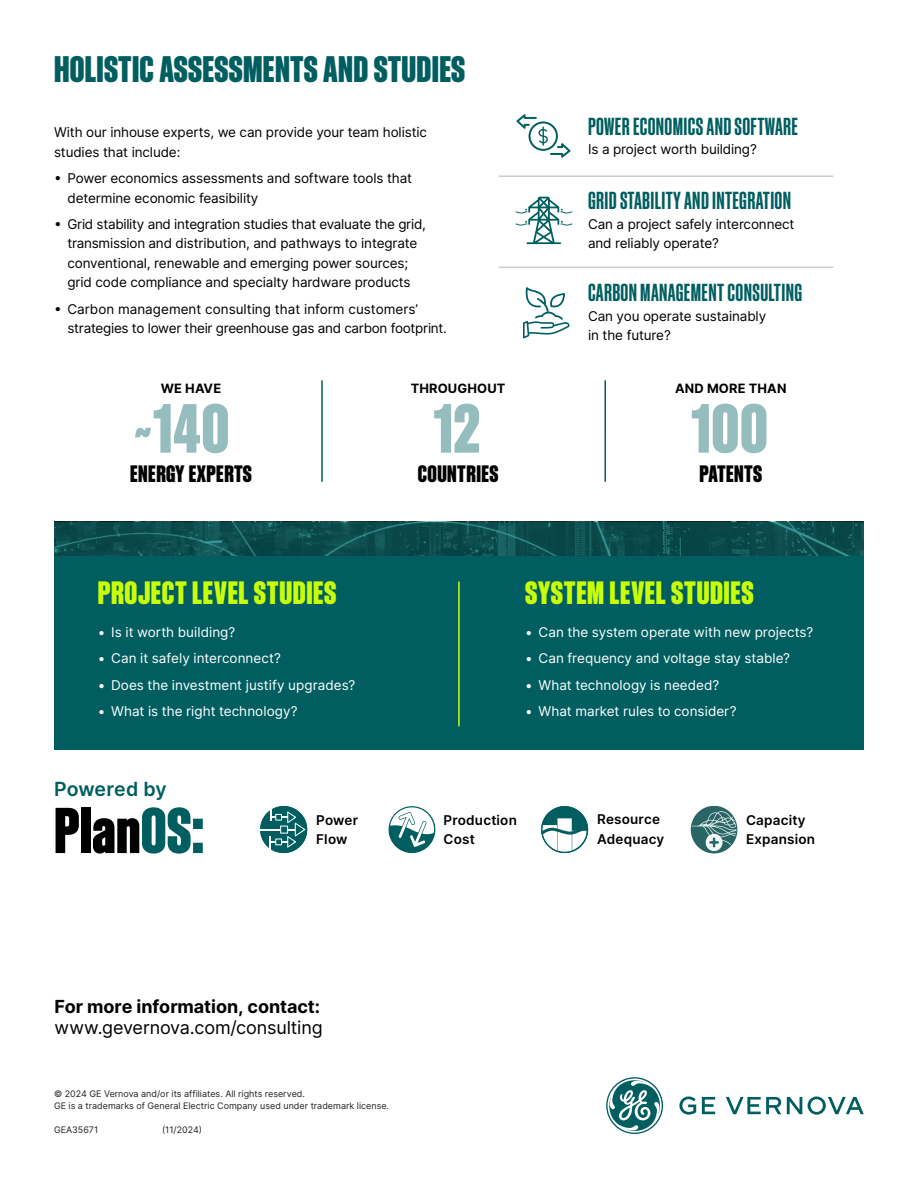
<style>
.page{position:relative;width:918px;height:1188px;background:#fff}
.page>*{position:absolute;margin:0;border:0;box-sizing:border-box;transform-origin:0 0}
.Body_Copy_9_13{font:800 67.65px "Sons Condensed";letter-spacing:.015em;color:#96bdbd}
._15pt_16-body_subhead{font:800 63px "Sons Condensed";letter-spacing:.005em;color:#000}
.Subheadline_30_27{font:800 36px "Sons Condensed";letter-spacing:.01em;color:#005e60}
._15pt_16-body_subhead-2{font:800 31.5px "Sons Condensed";letter-spacing:.02em;color:#c8ff08}
.Body_Copy_9_13-2{font:600 24px "Sons Condensed";letter-spacing:.015em;color:#005e60}
.Body_Copy_9_13-3{font:800 23.1px "Sons Condensed";letter-spacing:.02em;color:#000}
._15pt_16-body_subhead-3{font:600 19.5px "Inter";color:#005e60}
.bullet_tiitle{font:18px "Inter";letter-spacing:-.005em;color:#000}
.bullet_tiitle-2{font:700 18px "Inter";letter-spacing:-.005em;color:#000}
.Body_Copy_9_13-4{font:13.5px/19.5px "Inter";letter-spacing:-.01em;color:#000}
.t1{font:13.5px "Inter";letter-spacing:.005em;color:#fff}
._15pt_16-body_subhead-4{font:600 13.5px/19.5px "Inter";letter-spacing:.015em;color:#000}
.Body_Copy_9_13-5{font:700 12.9px "Inter";letter-spacing:.01em;color:#000}
.Copyright_Line___Part_Numbers_6_8{font:9px "Inter";color:#212121}
.s1{color:#005e60}
</style>
<div class="page">
<svg style="left:260px;top:806px;width:47px;height:47px"></svg>
<svg style="left:389px;top:806px;width:46px;height:47px"></svg>
<svg style="left:541px;top:806px;width:47px;height:47px"></svg>
<img style="left:690px;top:806px;width:47px;height:47px">
<hr style="left:499px;top:176px;width:334px;height:1px;background:#ccc">
<hr style="left:499px;top:267px;width:334px;height:1px;background:#ccc">
<svg style="left:516px;top:114px;width:54px;height:44px"></svg>
<svg style="left:516px;top:197px;width:56px;height:47px"></svg>
<svg style="left:523px;top:287px;width:47px;height:51px"></svg>
<svg style="left:54px;top:522px;width:810px;height:34px;background:#0d4e4f"></svg>
<div style="left:54px;top:556px;width:810px;height:194px;background:#005e60"></div>
<svg style="left:606px;top:1077px;width:258px;height:57px"></svg>
<hr style="left:321px;top:380px;width:2px;height:102px;background:#005e60">
<hr style="left:604px;top:380px;width:2px;height:102px;background:#005e60">
<hr style="left:458px;top:582px;width:2px;height:144px;background:#c8ff08">
<p class="Subheadline_30_27" style="left:54px;top:49px;width:413px">HOLISTIC ASSESSMENTS AND STUDIES</p>
<p class="Body_Copy_9_13-4" style="left:54px;top:122px;width:375px">With our inhouse experts, we can provide your team holistic studies that include:</p>
<p class="Body_Copy_9_13-4" style="left:68px;top:168px;width:346px;text-indent:-14px">• Power economics assessments and software tools that determine economic feasibility</p>
<p class="Body_Copy_9_13-4" style="left:54px;top:214px;width:373px;text-align:center">• Grid stability and integration studies that evaluate the grid, transmission and distribution, and pathways to integrate conventional, renewable and emerging power sources;<br>grid code compliance and specialty hardware products</p>
<p class="Body_Copy_9_13-4" style="left:68px;top:299px;width:381px;text-indent:-14px">• Carbon management consulting that inform customers’ strategies to lower their greenhouse gas and carbon footprint.</p>
<p class="Body_Copy_9_13-2" style="left:588px;top:113px;width:212px">POWER ECONOMICS AND SOFTWARE</p>
<p class="Body_Copy_9_13-4" style="left:588px;top:139px;width:170px">Is a project worth building?</p>
<p class="Body_Copy_9_13-2" style="left:588px;top:188px;width:205px">GRID STABILITY AND INTEGRATION</p>
<p class="Body_Copy_9_13-4" style="left:588px;top:214px;width:208px">Can a project safely interconnect and reliably operate?</p>
<p class="Body_Copy_9_13-2" style="left:588px;top:280px;width:216px">CARBON MANAGEMENT CONSULTING</p>
<p class="Body_Copy_9_13-4" style="left:588px;top:306px;width:180px">Can you operate sustainably in the future?</p>
<p class="Body_Copy_9_13-5" style="left:161px;top:379px;width:62px">WE HAVE</p>
<p class="Body_Copy_9_13-5" style="left:411px;top:379px;width:96px">THROUGHOUT</p>
<p class="Body_Copy_9_13-5" style="left:675px;top:379px;width:113px">AND MORE THAN</p>
<p class="Body_Copy_9_13" style="left:134px;top:391px;width:97px">~140</p>
<p class="Body_Copy_9_13" style="left:434px;top:391px;width:48px">12</p>
<p class="Body_Copy_9_13" style="left:691px;top:391px;width:78px">100</p>
<p class="Body_Copy_9_13-3" style="left:130px;top:461px;width:123px">ENERGY EXPERTS</p>
<p class="Body_Copy_9_13-3" style="left:418px;top:461px;width:82px">COUNTRIES</p>
<p class="Body_Copy_9_13-3" style="left:700px;top:461px;width:64px">PATENTS</p>
<p class="_15pt_16-body_subhead-2" style="left:98px;top:576px;width:240px">PROJECT LEVEL STUDIES</p>
<p class="t1" style="left:98px;top:622px;width:139px">• Is it worth building?</p>
<p class="t1" style="left:98px;top:649px;width:185px">• Can it safely interconnect?</p>
<p class="t1" style="left:98px;top:675px;width:259px">• Does the investment justify upgrades?</p>
<p class="t1" style="left:98px;top:701px;width:202px">• What is the right technology?</p>
<p class="_15pt_16-body_subhead-2" style="left:525px;top:576px;width:230px">SYSTEM LEVEL STUDIES</p>
<p class="t1" style="left:525px;top:622px;width:290px">• Can the system operate with new projects?</p>
<p class="t1" style="left:525px;top:649px;width:267px">• Can frequency and voltage stay stable?</p>
<p class="t1" style="left:525px;top:675px;width:196px">• What technology is needed?</p>
<p class="t1" style="left:525px;top:701px;width:213px">• What market rules to consider?</p>
<p class="_15pt_16-body_subhead-3" style="left:54px;top:775px;width:114px">Powered by</p>
<p class="_15pt_16-body_subhead" style="left:54px;top:796px;width:152px">Plan<span class="s1">OS:</span></p>
<p class="_15pt_16-body_subhead-4" style="left:316px;top:810px;width:43px">Power<br>Flow</p>
<p class="_15pt_16-body_subhead-4" style="left:444px;top:810px;width:75px">Production<br>Cost</p>
<p class="_15pt_16-body_subhead-4" style="left:597px;top:809px;width:69px">Resource<br>Adequacy</p>
<p class="_15pt_16-body_subhead-4" style="left:746px;top:810px;width:71px">Capacity<br>Expansion</p>
<p class="bullet_tiitle-2" style="left:55px;top:994px;width:267px">For more information, contact:</p>
<p class="bullet_tiitle" style="left:55px;top:1015px;width:270px">www.gevernova.com/consulting</p>
<p class="Copyright_Line___Part_Numbers_6_8" style="left:54px;top:1088px;width:252px">© 2024 GE Vernova and/or its affiliates. All rights reserved.</p>
<p class="Copyright_Line___Part_Numbers_6_8" style="left:54px;top:1100px;width:337px">GE is a trademarks of General Electric Company used under trademark license.</p>
<p class="Copyright_Line___Part_Numbers_6_8" style="left:54px;top:1124px;width:46px">GEA35671</p>
<p class="Copyright_Line___Part_Numbers_6_8" style="left:162px;top:1124px;width:42px">(11/2024)</p>
</div>
